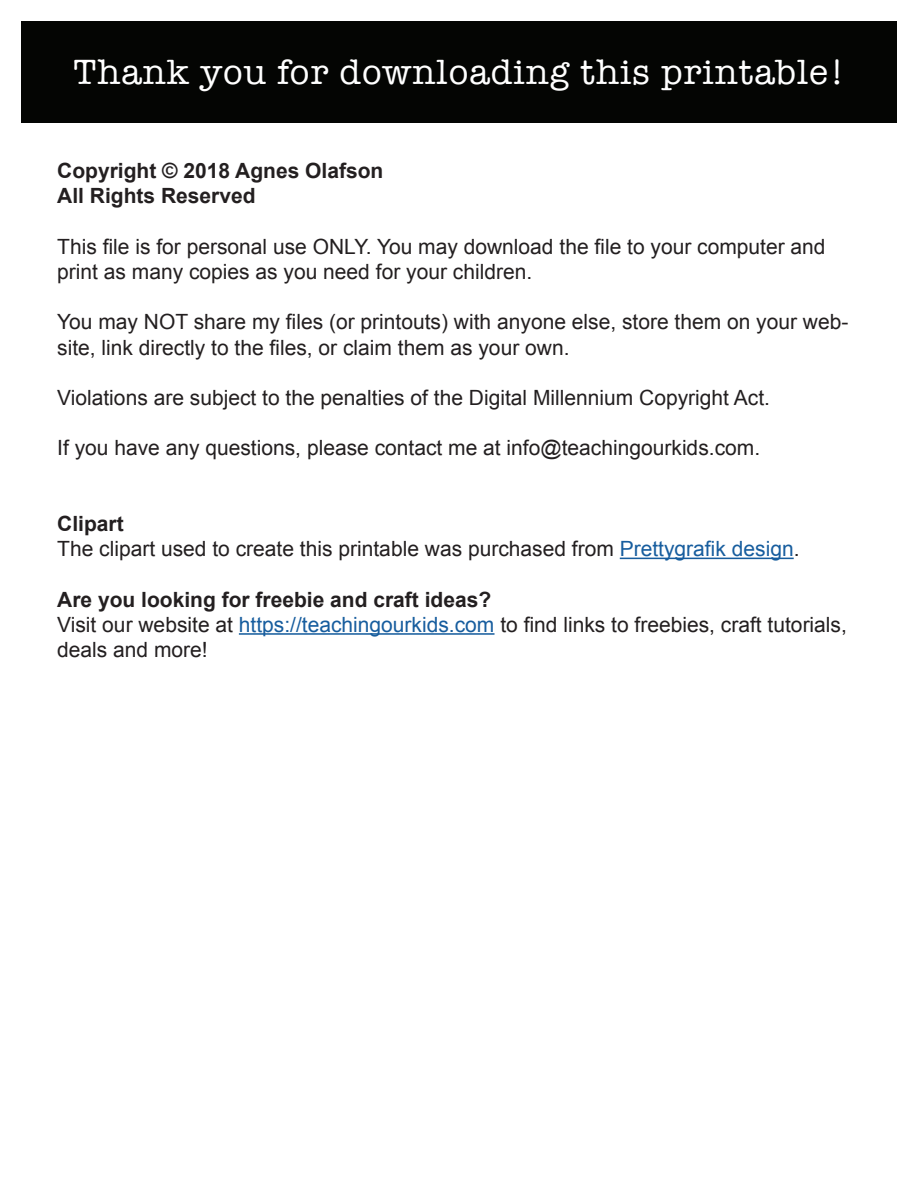
<style>
.page{position:relative;width:918px;height:1188px;background:#fff}
.page>*{position:absolute;margin:0;border:0;box-sizing:border-box;transform-origin:0 0}
.t1{font:36px "American Typewriter";letter-spacing:.03em;color:#fff}
.t2{font:21px/25.2px "Arial";color:#231f20}
.t3{font:700 21px/25.2px "Arial";color:#231f20}
.s1{font-weight:700}
.s2{color:#175d9e}
</style>
<div class="page">
<hr style="left:620px;top:558px;width:174px;height:1px;background:#175d9e">
<hr style="left:239px;top:633px;width:256px;height:2px;background:#175d9e">
<div style="left:21px;top:21px;width:876px;height:101px;background:#040503"></div>
<h1 class="t1" style="left:74px;top:45px;width:772px">Thank you for downloading this printable!</h1>
<p class="t3" style="left:57px;top:159px;width:328px">Copyright © 2018 Agnes Olafson<br>All Rights Reserved</p>
<p class="t2" style="left:57px;top:234px;width:770px">This file is for personal use ONLY. You may download the file to your computer and print as many copies as you need for your children.</p>
<p class="t2" style="left:57px;top:310px;width:793px">You may NOT share my files (or printouts) with anyone else, store them on your web&shy;site, link directly to the files, or claim them as your own.</p>
<p class="t2" style="left:57px;top:385px;width:714px">Violations are subject to the penalties of the Digital Millennium Copyright Act.</p>
<p class="t2" style="left:57px;top:436px;width:704px">If you have any questions, please contact me at info@teachingourkids.com.</p>
<p class="t2" style="left:57px;top:511px;width:744px"><span class="s1">Clipart<br></span>The clipart used to create this printable was purchased from <span class="s2">Prettygrafik design</span>.</p>
<p class="t2" style="left:57px;top:587px;width:791px"><span class="s1">Are you looking for freebie and craft ideas?<br></span>Visit our website at <span class="s2">https://teachingourkids.com</span> to find links to freebies, craft tutorials, deals and more!</p>
</div>
